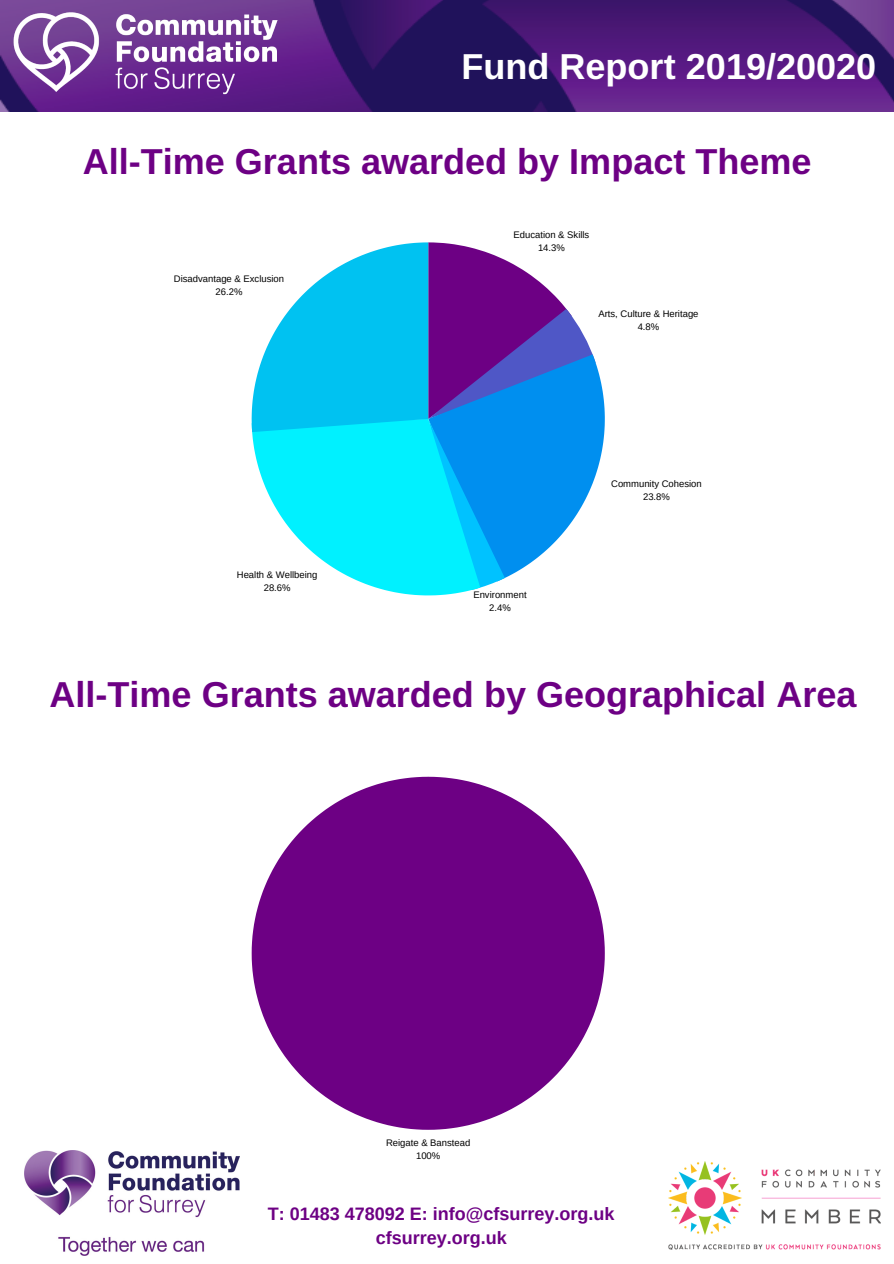
<style>
.page{position:relative;width:894px;height:1264px;background:#fff}
.page>*{position:absolute;margin:0;border:0;box-sizing:border-box;transform-origin:0 0}
.t1{font:700 36px "Arimo";color:#6d0084}
.t2{font:700 36px "Arimo";color:#fff}
.t3{font:700 18px/24.8px "Arimo";color:#6d0084;text-align:center}
.t4{font:9.45px/13px "Arimo";color:#000;text-align:center}
</style>
<div class="page">
<svg style="left:251px;top:242px;width:353px;height:353px"></svg>
<img style="left:301px;top:0;width:592px;height:112px">
<img style="left:0;top:0;width:301px;height:112px">
<svg style="left:251px;top:776px;width:353px;height:353px;fill:#6d0084"></svg>
<svg style="left:428px;top:776px;width:1px;height:177px"></svg>
<img style="left:668px;top:1161px;width:212px;height:88px">
<img style="left:25px;top:1150px;width:215px;height:105px">
<h1 class="t2" style="left:461px;top:46px;width:416px">Fund Report 2019/20020</h1>
<h1 class="t1" style="left:83px;top:141px;width:730px">All-Time Grants awarded by Impact Theme</h1>
<p class="t4" style="left:174px;top:272px;width:112px">Disadvantage &amp; Exclusion<br>26.2%</p>
<p class="t4" style="left:237px;top:568px;width:82px">Health &amp; Wellbeing<br>28.6%</p>
<p class="t4" style="left:513px;top:228px;width:77px">Education &amp; Skills<br>14.3%</p>
<p class="t4" style="left:598px;top:307px;width:102px">Arts, Culture &amp; Heritage<br>4.8%</p>
<p class="t4" style="left:473px;top:588px;width:55px">Environment<br>2.4%</p>
<p class="t4" style="left:611px;top:477px;width:92px">Community Cohesion<br>23.8%</p>
<h1 class="t1" style="left:50px;top:674px;width:808px">All-Time Grants awarded by Geographical Area</h1>
<p class="t4" style="left:386px;top:1136px;width:86px">Reigate &amp; Banstead<br>100%</p>
<h2 class="t3" style="left:267px;top:1200px;width:348px">T: 01483 478092 E: info@cfsurrey.org.uk cfsurrey.org.uk</h2>
</div>
